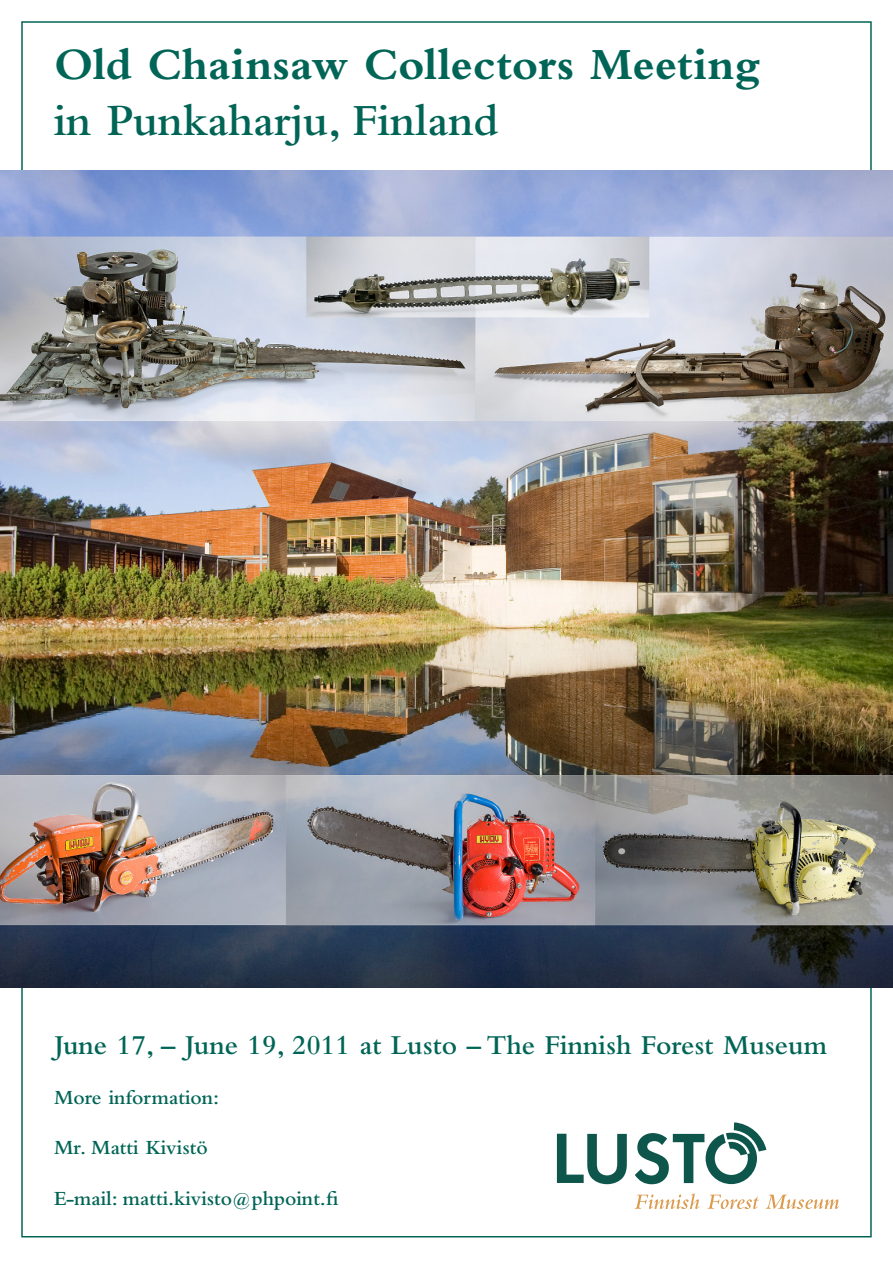
<style>
.page{position:relative;width:893px;height:1263px;background:#fff}
.page>*{position:absolute;margin:0;border:0;box-sizing:border-box;transform-origin:0 0}
.t1{font:700 46.5px "Bembo";color:#006556}
.t2{font:600 46.5px "Bembo";color:#006556}
.t3{font:600 28.5px "Bembo";color:#006556}
.t4{font:600 21px "Bembo";color:#006556}
</style>
<div class="page">
<img style="left:0;top:171px;width:893px;height:816px">
<svg style="left:557px;top:1134px;width:70px;height:50px"></svg>
<svg style="left:635px;top:1122px;width:131px;height:62px"></svg>
<svg style="left:635px;top:1193px;width:65px;height:16px"></svg>
<svg style="left:707px;top:1195px;width:52px;height:14px"></svg>
<svg style="left:766px;top:1195px;width:73px;height:14px"></svg>
<p class="t1" style="left:54px;top:39px;width:708px">Old Chainsaw Collectors Meeting</p>
<p class="t2" style="left:54px;top:94px;width:446px">in Punkaharju, Finland</p>
<p class="t3" style="left:54px;top:1029px;width:774px">June 17, – June 19, 2011 at Lusto – The Finnish Forest Museum</p>
<p class="t4" style="left:54px;top:1086px;width:167px">More information:</p>
<p class="t4" style="left:54px;top:1136px;width:155px">Mr. Matti Kivistö</p>
<p class="t4" style="left:54px;top:1186px;width:286px">E-mail: matti.kivisto@phpoint.fi</p>
</div>
